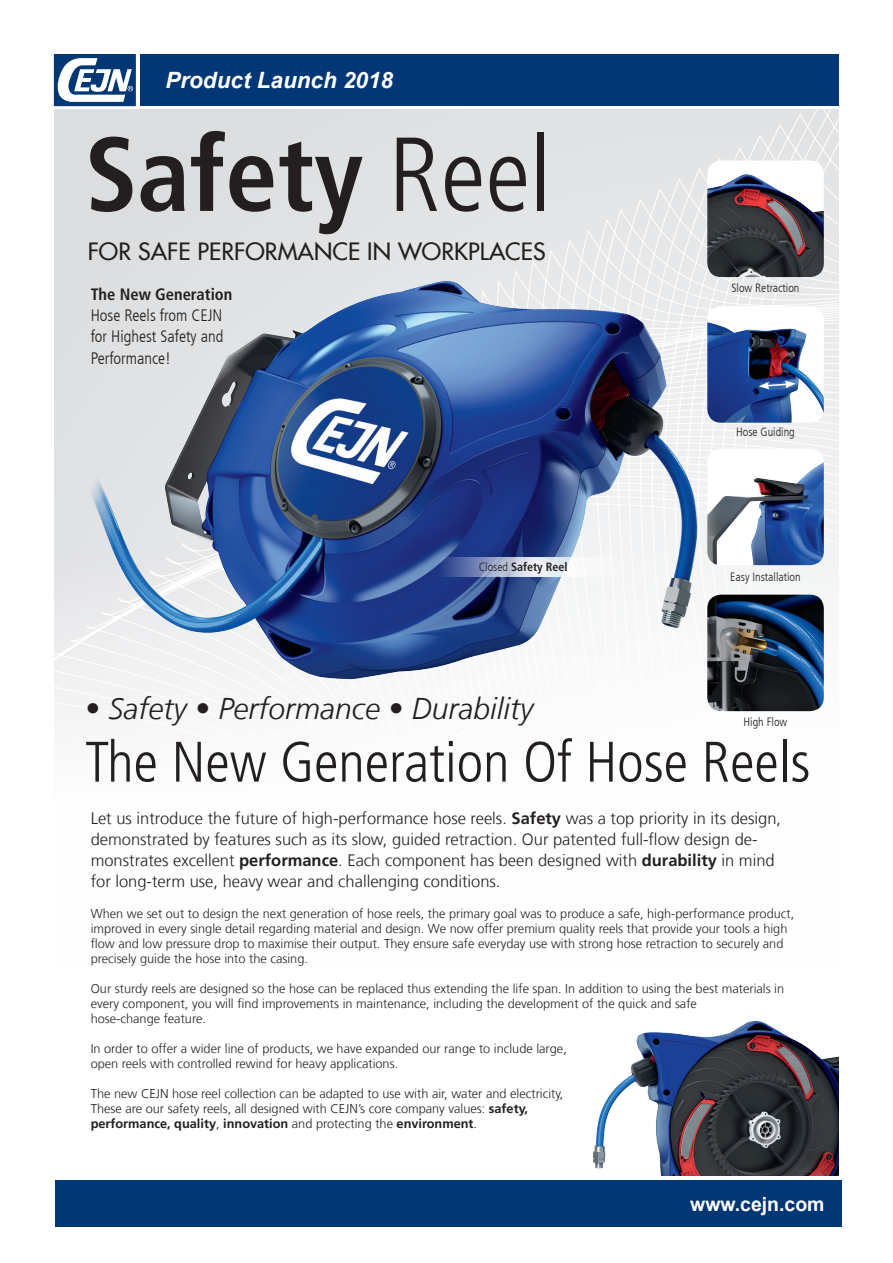
<style>
.page{position:relative;width:893px;height:1263px;background:#fff}
.page>*{position:absolute;margin:0;border:0;box-sizing:border-box;transform-origin:0 0}
.t1{font:700 condensed 105px "Frutiger LT Com";color:#231f20}
.t2{font:300 condensed 57px "Frutiger LT Com";color:#231f20}
.t3{font:italic 300 30px "Frutiger LT Com";color:#231f20}
.t4{font:500 23.4px "Futura Com";letter-spacing:.005em;color:#231f20}
.t5{font:italic 700 22.5px "Arial";color:#fff}
.t6{font:700 19.5px "Arial";color:#fff}
.t7{font:300 16.5px/21px "Frutiger LT Com";color:#231f20}
.t8{font:300 condensed 16.5px/21px "Frutiger LT Com";color:#231f20}
.t9{font:300 12.75px/15px "Frutiger LT Com";color:#231f20}
.t10{font:700 12.75px "Frutiger LT Com";color:#231f20}
.t11{font:300 condensed 12px "Frutiger LT Com";color:#231f20}
.t12{font:700 condensed 12px "Frutiger LT Com";color:#231f20}
.s1{font-weight:300}
.s2{font-weight:700}
</style>
<div class="page">
<svg style="left:54px;top:109px;width:785px;height:610px;background:#e2e3e5"></svg>
<div style="left:53px;top:53px;width:83px;height:54px;background:#013775"></div>
<div style="left:53px;top:53px;width:84px;height:54px;border:1px solid #fff"></div>
<svg style="left:57px;top:58px;width:76px;height:44px"></svg>
<div style="left:55px;top:1180px;width:787px;height:47px;background:#013775"></div>
<div style="left:140px;top:54px;width:699px;height:52px;background:#013775"></div>
<img style="left:787px;top:306px;width:37px;height:117px">
<svg style="left:787px;top:381px;width:9px;height:8px"></svg>
<img style="left:85px;top:264px;width:702px;height:455px">
<img style="left:707px;top:161px;width:117px;height:116px">
<img style="left:707px;top:449px;width:117px;height:116px">
<svg style="left:438px;top:557px;width:199px;height:20px"></svg>
<img style="left:707px;top:595px;width:117px;height:116px">
<img style="left:593px;top:1021px;width:246px;height:155px">
<p class="t5" style="left:165px;top:65px;width:229px">Product Launch 2018</p>
<p class="t1" style="left:85px;top:112px;width:468px">Safety <span class="s1">Reel</span></p>
<p class="t4" style="left:88px;top:234px;width:459px">FOR SAFE PERFORMANCE IN WORKPLACES</p>
<p class="t8" style="left:91px;top:284px;width:143px"><span class="s2">The New Generation<br></span>Hose Reels from CEJN for Highest Safety and<br>Performance!</p>
<p class="t12" style="left:479px;top:559px;width:90px"><span class="s1">Closed</span> Safety Reel</p>
<p class="t3" style="left:85px;top:691px;width:450px">• Safety • Performance • Durability</p>
<p class="t11" style="left:731px;top:281px;width:70px">Slow Retraction</p>
<p class="t11" style="left:736px;top:425px;width:60px">Hose Guiding</p>
<p class="t11" style="left:730px;top:570px;width:72px">Easy Installation</p>
<p class="t11" style="left:744px;top:714px;width:45px">High Flow</p>
<p class="t2" style="left:85px;top:729px;width:727px">The New Generation Of Hose Reels</p>
<p class="t7" style="left:91px;top:807px;width:692px">Let us introduce the future of high-performance hose reels. <span class="s2">Safety</span> was a top priority in its design, demonstrated by features such as its slow, guided retraction. Our patented full-flow design de&shy;monstrates excellent <span class="s2">performance</span>. Each component has been designed with <span class="s2">durability</span> in mind for long-term use, heavy wear and challenging conditions.</p>
<p class="t9" style="left:91px;top:906px;width:705px">When we set out to design the next generation of hose reels, the primary goal was to produce a safe, high-performance product, improved in every single detail regarding material and design. We now offer premium quality reels that provide your tools a high flow and low pressure drop to maximise their output. They ensure safe everyday use with strong hose retraction to securely and precisely guide the hose into the casing.</p>
<p class="t9" style="left:91px;top:981px;width:695px">Our sturdy reels are designed so the hose can be replaced thus extending the life span. In addition to using the best materials in every component, you will find improvements in maintenance, including the development of the quick and safe</p>
<p class="t9" style="left:91px;top:1011px;width:117px">hose-change feature.</p>
<p class="t9" style="left:91px;top:1041px;width:478px">In order to offer a wider line of products, we have expanded our range to include large,</p>
<p class="t9" style="left:91px;top:1056px;width:309px">open reels with controlled rewind for heavy applications.</p>
<p class="t9" style="left:91px;top:1086px;width:474px">The new CEJN hose reel collection can be adapted to use with air, water and electricity,</p>
<p class="t9" style="left:91px;top:1101px;width:439px">These are our safety reels, all designed with CEJN’s core company values: <span class="s2">safety,</span></p>
<p class="t10" style="left:91px;top:1116px;width:388px">performance, quality<span class="s1">,</span> innovation <span class="s1">and protecting the</span> environment<span class="s1">.</span></p>
<p class="t6" style="left:690px;top:1190px;width:136px">www.cejn.com</p>
</div>
